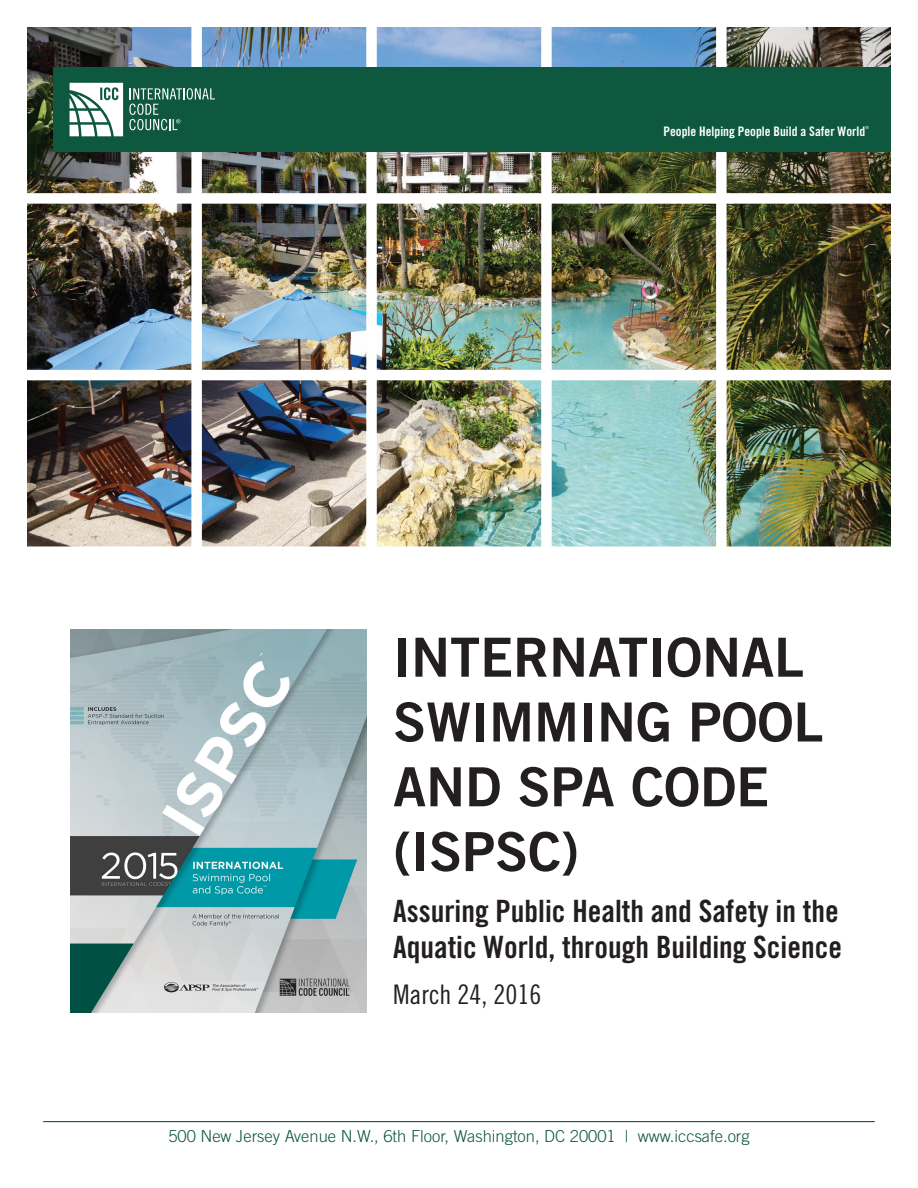
<style>
.page{position:relative;width:918px;height:1188px;background:#fff}
.page>*{position:absolute;margin:0;border:0;box-sizing:border-box;transform-origin:0 0}
.t1{font:54px/64.8px "Trade Gothic LT Std Bd 2";color:#231f20}
.t2{font:30.75px/36.9px "Trade Gothic LT Std Bd Cn 20";color:#231f20}
.t3{font:27px "Trade Gothic LT Std Cn 18";color:#231f20}
.t4{font:300 16.5px "Trade Gothic LT Std";color:#0e583f}
.t5{font:13.2px "Trade Gothic LT Std Bd Cn 20";color:#fff}
.t6{font:4.35px "Trade Gothic LT Std";color:#fff}
</style>
<div class="page">
<img style="left:27px;top:27px;width:864px;height:519px">
<div style="left:54px;top:68px;width:837px;height:84px;background:#0e583f"></div>
<svg style="left:70px;top:83px;width:53px;height:53px;background:#c6d7d1"></svg>
<svg style="left:129px;top:88px;width:86px;height:42px"></svg>
<img style="left:70px;top:630px;width:296px;height:382px">
<hr style="left:43px;top:1121px;width:832px;height:1px;background:#0e583f">
<p class="t5" style="left:664px;top:124px;width:203px">People Helping People Build a Safer World</p>
<p class="t6" style="left:866px;top:125px;width:5px">®</p>
<h1 class="t1" style="left:393px;top:624px;width:432px">INTERNATIONAL<br>SWIMMING POOL<br>AND SPA CODE (ISPSC)</h1>
<p class="t2" style="left:393px;top:892px;width:450px">Assuring Public Health and Safety in the<br>Aquatic World, through Building Science</p>
<p class="t3" style="left:393px;top:979px;width:150px">March 24, 2016</p>
<p class="t4" style="left:168px;top:1127px;width:583px">500 New Jersey Avenue N.W., 6th Floor, Washington, DC 20001 | www.iccsafe.org</p>
</div>
